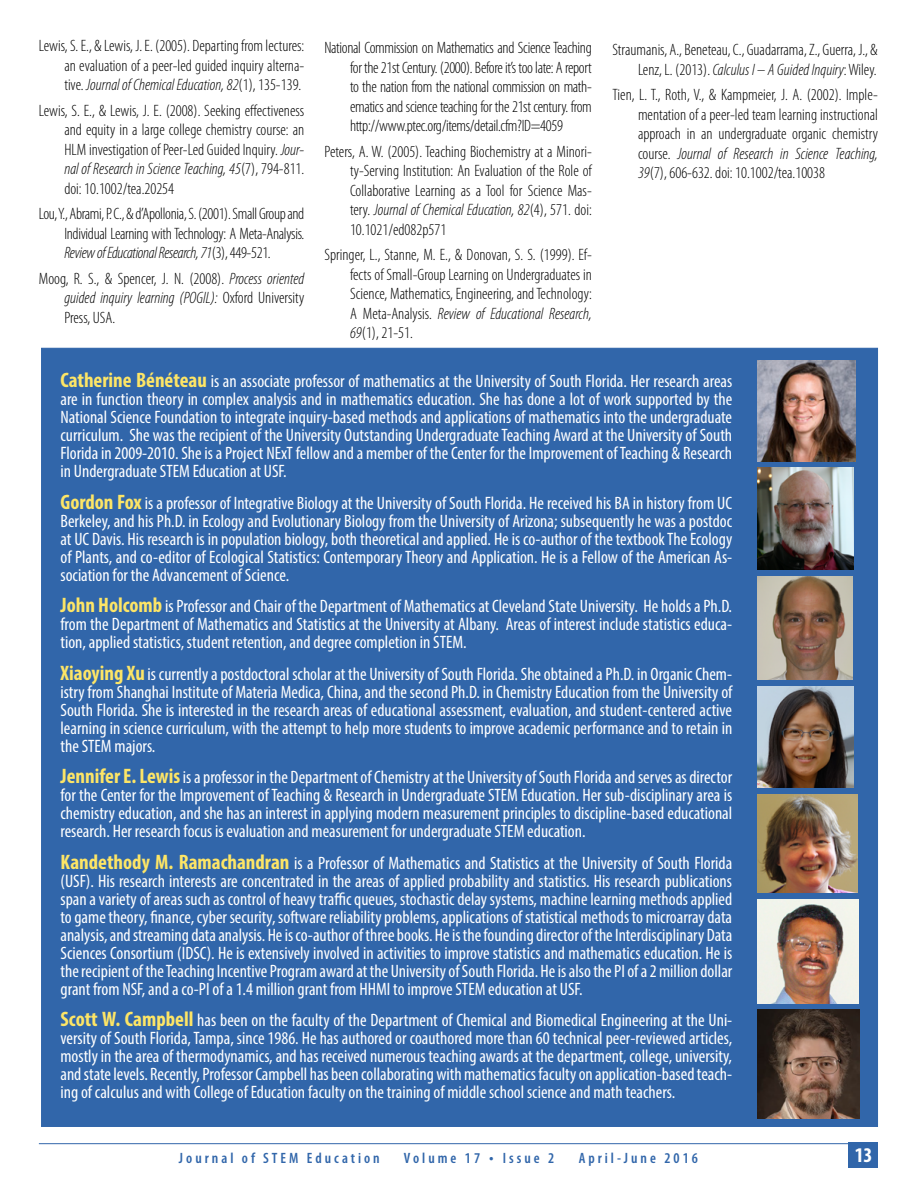
<style>
.page{position:relative;width:918px;height:1188px;background:#fff}
.page>*{position:absolute;margin:0;border:0;box-sizing:border-box;transform-origin:0 0}
.t1{font:700 condensed 21px "Myriad Pro";color:#fff}
.t2{font:condensed 18px/18px "Myriad Pro";color:#fff;text-align:justify}
.t3{font:300 condensed 16.5px/19.5px "Myriad Pro";color:#000;text-align:justify}
.t4{font:600 condensed 15px "Myriad Pro";letter-spacing:.2em;color:#3166aa}
.s1{font-style:italic}
.s2{font-weight:700;font-size:21px;color:#fde566}
.s3{font-size:16.5px}
</style>
<div class="page">
<hr style="left:39px;top:1143px;width:816px;height:1px;background:#3166aa">
<div style="left:848px;top:1143px;width:30px;height:25px;background:#3166aa"></div>
<div style="left:41px;top:348px;width:837px;height:779px;background:#3166aa"></div>
<img style="left:758px;top:361px;width:97px;height:100px">
<img style="left:758px;top:468px;width:95px;height:102px">
<img style="left:758px;top:577px;width:95px;height:102px">
<img style="left:758px;top:686px;width:95px;height:101px">
<img style="left:758px;top:794px;width:100px;height:99px">
<img style="left:758px;top:900px;width:101px;height:103px">
<img style="left:758px;top:1010px;width:102px;height:108px">
<p class="t3" style="left:64px;top:36px;width:241px;text-indent:-25px">Lewis, S. E., &amp; Lewis, J. E. (2005). Departing from lectures: an evaluation of a peer-led guided inquiry alterna&shy;tive. <span class="s1">Journal of Chemical Education, 82</span>(1), 135-139.</p>
<p class="t3" style="left:64px;top:100px;width:242px;text-indent:-25px">Lewis, S. E., &amp; Lewis, J. E. (2008). Seeking effectiveness and equity in a large college chemistry course: an HLM investigation of Peer-Led Guided Inquiry. <span class="s1">Jour&shy;nal of Research in Science Teaching, 45</span>(7), 794-811. doi: 10.1002/tea.20254</p>
<p class="t3" style="left:64px;top:204px;width:242px;text-indent:-25px">Lou, Y., Abrami, P. C., &amp; d’Apollonia, S. (2001). Small Group and Individual Learning with Technology: A Meta-Analysis.<br><span class="s1">Review of Educational Research, 71</span>(3), 449-521.</p>
<p class="t3" style="left:64px;top:268px;width:241px;text-indent:-26px">Moog, R. S., &amp; Spencer, J. N. (2008). <span class="s1">Process oriented guided inquiry learning (POGIL):</span> Oxford University Press, USA.</p>
<p class="t3" style="left:350px;top:38px;width:243px;text-indent:-25px">National Commission on Mathematics and Science Teaching for the 21st Century. (2000). Before it’s too late: A report to the nation from the national commission on math&shy;ematics and science teaching for the 21st century. from http://www.ptec.org/items/detail.cfm?ID=4059</p>
<p class="t3" style="left:350px;top:142px;width:243px;text-indent:-25px">Peters, A. W. (2005). Teaching Biochemistry at a Minori&shy;ty-Serving Institution: An Evaluation of the Role of Collaborative Learning as a Tool for Science Mas&shy;tery. <span class="s1">Journal of Chemical Education, 82</span>(4), 571. doi:<br>10.1021/ed082p571</p>
<p class="t3" style="left:350px;top:245px;width:243px;text-indent:-25px">Springer, L., Stanne, M. E., &amp; Donovan, S. S. (1999). Ef&shy;fects of Small-Group Learning on Undergraduates in Science, Mathematics, Engineering, and Technology:<br>A Meta-Analysis. <span class="s1">Review of Educational Research, 69</span>(1), 21-51.</p>
<p class="t3" style="left:613px;top:40px;width:267px;text-align:right">Straumanis, A., Beneteau, C., Guadarrama, Z., Guerra, J., &amp;<br>Lenz, L. (2013). <span class="s1">Calculus I – A Guided Inquiry</span>: Wiley.</p>
<p class="t3" style="left:638px;top:85px;width:242px;text-indent:-26px">Tien, L. T., Roth, V., &amp; Kampmeier, J. A. (2002). Imple&shy;mentation of a peer-led team learning instructional approach in an undergraduate organic chemistry course. <span class="s1">Journal of Research in Science Teaching, 39</span>(7), 606-632. doi: 10.1002/tea.10038</p>
<p class="t2" style="left:60px;top:372px;width:673px"><span class="s2">Catherine Bénéteau</span> is an associate professor of mathematics at the University of South Florida. Her research areas are in function theory in complex analysis and in mathematics education. She has done a lot of work supported by the National Science Foundation to integrate inquiry-based methods and applications of mathematics into the undergraduate curriculum. She was the recipient of the University Outstanding Undergraduate Teaching Award at the University of South Florida in 2009-2010. She is a Project NExT fellow and a member of the Center for the Improvement of Teaching &amp; Research in Undergraduate STEM Education at USF.</p>
<p class="t2" style="left:60px;top:493px;width:673px"><span class="s2">Gordon Fox</span> is a professor of Integrative Biology at the University of South Florida. He received his BA in history from UC Berkeley, and his Ph.D. in Ecology and Evolutionary Biology from the University of Arizona; subsequently he was a postdoc at UC Davis. His research is in population biology, both theoretical and applied. He is co-author of the textbook The Ecology of Plants, and co-editor of Ecological Statistics: Contemporary Theory and Application. He is a Fellow of the American As&shy;sociation for the Advancement of Science.</p>
<p class="t2" style="left:60px;top:597px;width:673px"><span class="s2">John Holcomb</span> is Professor and Chair of the Department of Mathematics at Cleveland State University. He holds a Ph.D. from the Department of Mathematics and Statistics at the University at Albany. Areas of interest include statistics educa&shy;tion, applied statistics, student retention, and degree completion in STEM.</p>
<p class="t2" style="left:60px;top:664px;width:673px"><span class="s2">Xiaoying Xu</span> is currently a postdoctoral scholar at the University of South Florida. She obtained a Ph.D. in Organic Chem&shy;istry from Shanghai Institute of Materia Medica, China, and the second Ph.D. in Chemistry Education from the University of South Florida. She is interested in the research areas of educational assessment, evaluation, and student-centered active learning in science curriculum, with the attempt to help more students to improve academic performance and to retain in the STEM majors.</p>
<p class="t2" style="left:60px;top:768px;width:673px"><span class="s2">Jennifer E. Lewis</span> is a professor in the Department of Chemistry at the University of South Florida and serves as director for the Center for the Improvement of Teaching &amp; Research in Undergraduate STEM Education. Her sub-disciplinary area is chemistry education, and she has an interest in applying modern measurement principles to discipline-based educational research. Her research focus is evaluation and measurement for undergraduate STEM education.</p>
<p class="t2" style="left:60px;top:853px;width:673px"><span class="s2">Kandethody M. Ramachandran</span> is a Professor of Mathematics and Statistics at the University of South Florida (USF). His research interests are concentrated in the areas of applied probability and statistics. His research publications span a variety of areas such as control of heavy traffic queues, stochastic delay systems, machine learning methods applied to game theory, finance, cyber security, software reliability problems, applications of statistical methods to microarray data analysis, and streaming data analysis. He is co-author of three books. He is the founding director of the Interdisciplinary Data Sciences Consortium (IDSC). He is extensively involved in activities to improve statistics and mathematics education. He is the recipient of the Teaching Incentive Program award at the University of South Florida. He is also the PI of a 2 million dollar grant from NSF, and a co-PI of a 1.4 million grant from HHMI to improve STEM education at USF.</p>
<p class="t2" style="left:60px;top:1011px;width:673px"><span class="s2">Scott W. Campbell</span> has been on the faculty of the Department of Chemical and Biomedical Engineering at the Uni&shy;versity of South Florida, Tampa, since 1986. He has authored or coauthored more than 60 technical peer-reviewed articles, mostly in the area of thermodynamics, and has received numerous teaching awards at the department, college, university, and state levels. Recently, Professor Campbell has been collaborating with mathematics faculty on application-based teach&shy;ing of calculus and with College of Education faculty on the training of middle school science and math teachers.</p>
<p class="t4" style="left:179px;top:1149px;width:202px">Journal of STEM Education</p>
<p class="t4" style="left:404px;top:1149px;width:152px">Volume 17 <span class="s3">•</span> Issue 2</p>
<p class="t4" style="left:579px;top:1149px;width:121px">April-June 2016</p>
<p class="t1" style="left:855px;top:1142px;width:19px">13</p>
</div>
